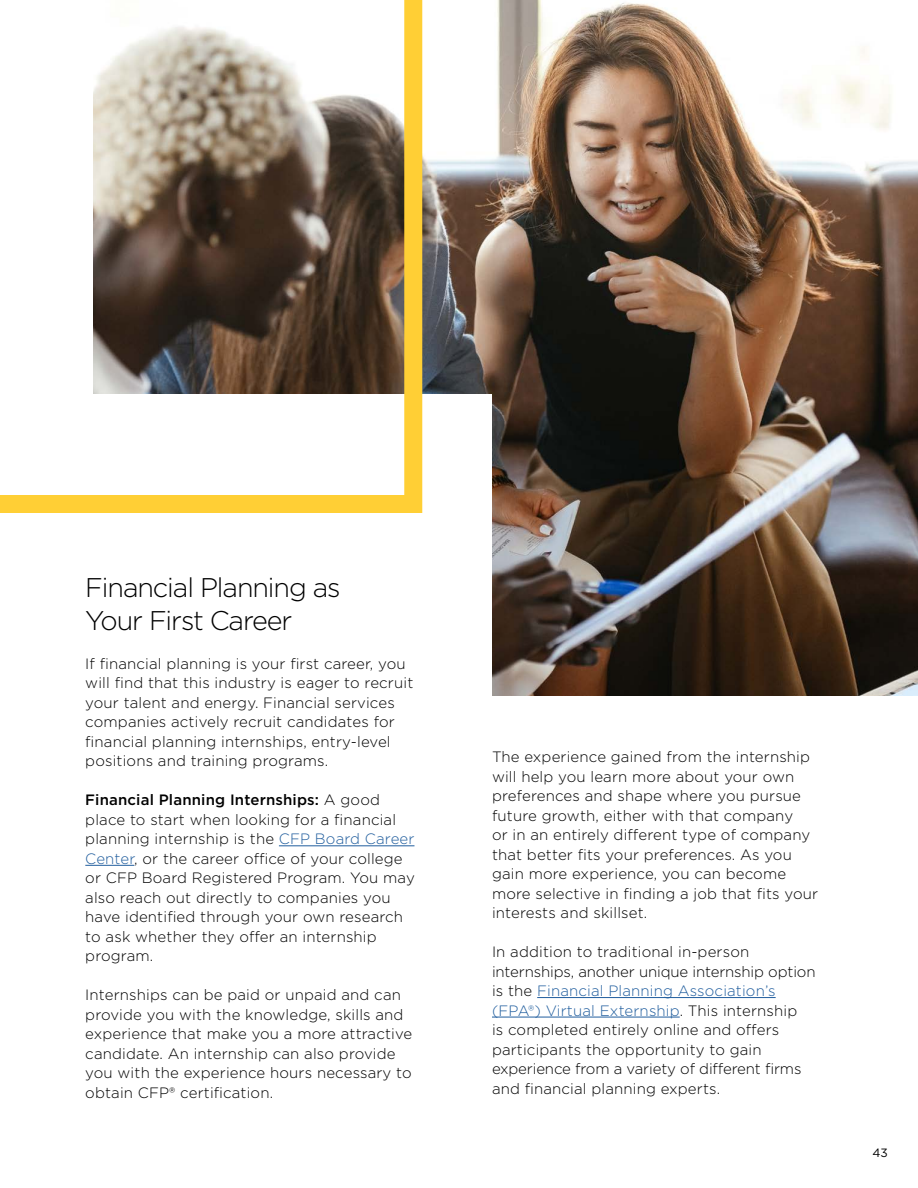
<style>
.page{position:relative;width:918px;height:1188px;background:#fff}
.page>*{position:absolute;margin:0;border:0;box-sizing:border-box;transform-origin:0 0}
.t1{font:300 27px/33px "Gotham";letter-spacing:-.04em;color:#000}
.t2{font:300 15px/19.5px "Gotham";letter-spacing:.01em;color:#000}
.t3{font:12px "Gotham";color:#000}
.s1{font-weight:500}
.s2{color:#215e9e}
</style>
<div class="page">
<img style="left:431px;top:0;width:487px;height:696px">
<div style="left:41px;top:395px;width:451px;height:451px;background:#fff"></div>
<hr style="left:279px;top:845px;width:135px;height:1px;background:#215e9e">
<hr style="left:85px;top:865px;width:49px;height:1px;background:#215e9e">
<hr style="left:537px;top:997px;width:239px;height:1px;background:#215e9e">
<hr style="left:492px;top:1017px;width:188px;height:1px;background:#215e9e">
<svg style="left:0;top:0;width:431px;height:513px"></svg>
<h1 class="t1" style="left:85px;top:570px;width:257px">Financial Planning as<br>Your First Career</h1>
<p class="t2" style="left:85px;top:653px;width:330px">If financial planning is your first career, you will find that this industry is eager to recruit your talent and energy. Financial services companies actively recruit candidates for financial planning internships, entry-level positions and training programs.</p>
<p class="t2" style="left:85px;top:790px;width:331px"><span class="s1">Financial Planning Internships:</span> A good place to start when looking for a financial planning internship is the <span class="s2">CFP Board Career Center</span>, or the career office of your college or CFP Board Registered Program. You may also reach out directly to companies you have identified through your own research to ask whether they offer an internship program.</p>
<p class="t2" style="left:85px;top:985px;width:328px">Internships can be paid or unpaid and can provide you with the knowledge, skills and experience that make you a more attractive candidate. An internship can also provide you with the experience hours necessary to obtain CFP® certification.</p>
<p class="t2" style="left:492px;top:747px;width:328px">The experience gained from the internship will help you learn more about your own preferences and shape where you pursue future growth, either with that company<br>or in an entirely different type of company that better fits your preferences. As you gain more experience, you can become more selective in finding a job that fits your interests and skillset.</p>
<p class="t2" style="left:492px;top:942px;width:325px">In addition to traditional in-person internships, another unique internship option is the <span class="s2">Financial Planning Association’s (FPA®) Virtual Externship</span>. This internship<br>is completed entirely online and offers participants the opportunity to gain experience from a variety of different firms and financial planning experts.</p>
<p class="t3" style="left:873px;top:1145px;width:17px">43</p>
</div>
